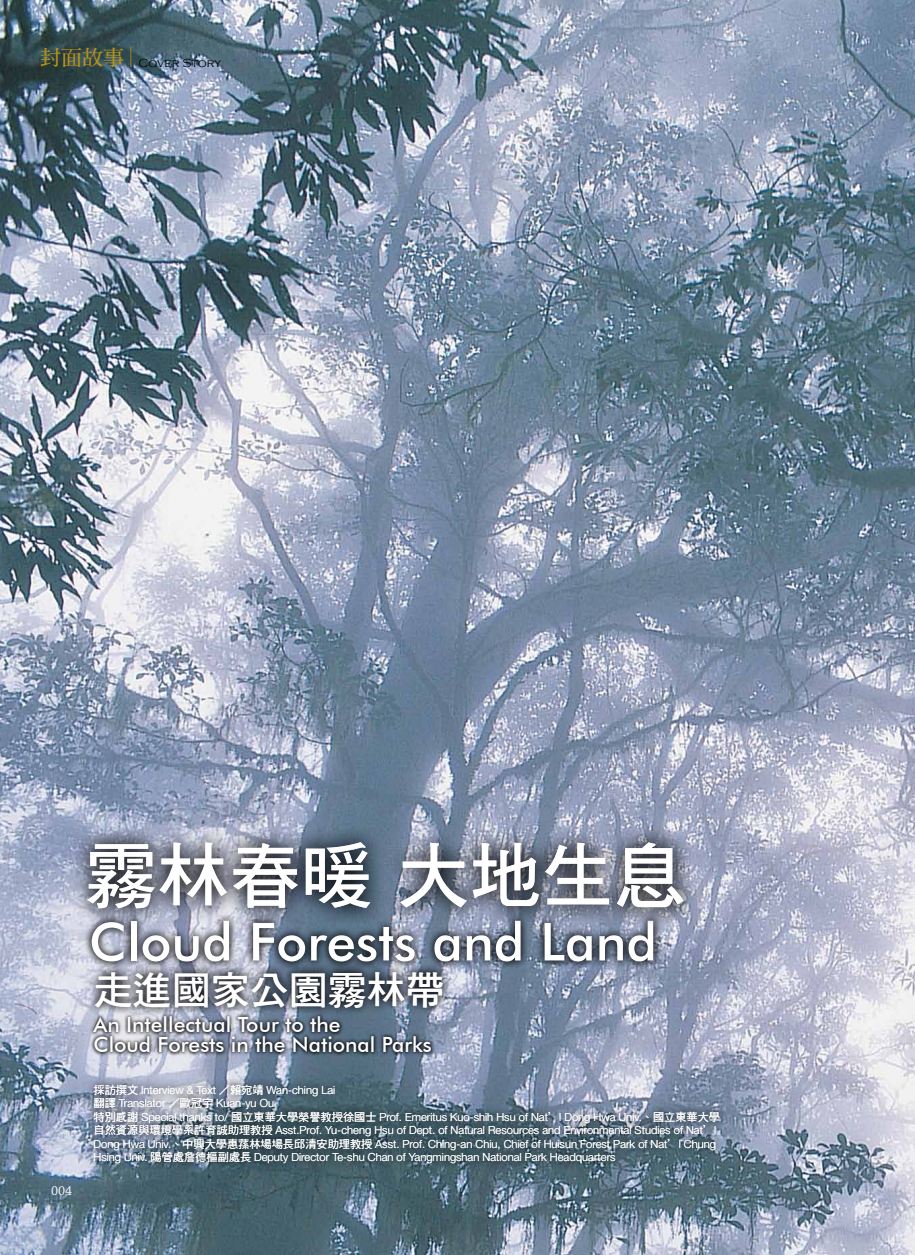
<style>
.page{position:relative;width:915px;height:1255px;background:#fff}
.page>*{position:absolute;margin:0;border:0;box-sizing:border-box;transform-origin:0 0}
.t1{font:72px "DF Hei Std W7";color:#fff}
.t2{font:500 52.5px "Futura BT";color:#fff}
.t3{font:39px "DF Hei Std W7";color:#fff}
.t4{font:500 21px/19.5px "Futura BT";color:#fff}
.t5{font:21px "DF Ming Std W7";color:#bc9216}
.t6{font:13.5px "Chaparral Pro";color:#fff}
.t7{font:300 12px "Copperplate Gothic";color:#000}
.t8{font:300 11.1px/13.5px "Helvetica Neue LT Std";color:#fff}
.s1{font-family:"DF Ming Std W3";font-size:31.5px}
.s2{font-family:"DF Hei Std W5";font-weight:400}
</style>
<div class="page">
<img style="left:0;top:0;width:914px;height:1254px">
<svg style="left:89px;top:1014px;width:346px;height:42px"></svg>
<div style="left:90px;top:1012px;width:344px;height:43px;background:#000;opacity:.75"></div>
<div style="left:83px;top:913px;width:577px;height:55px;background:#000;opacity:.75"></div>
<svg style="left:85px;top:1074px;width:642px;height:96px;background:#5f7180"></svg>
<div style="left:67px;top:822px;width:629px;height:102px;background:#000;opacity:.75"></div>
<div style="left:86px;top:961px;width:363px;height:53px;background:#000;opacity:.75"></div>
<h3 class="t5" style="left:40px;top:46px;width:94px">封面故事 <span class="s1">|</span></h3>
<p class="t7" style="left:138px;top:56px;width:84px">Cover Story</p>
<h1 class="t1" style="left:85px;top:836px;width:601px">霧林春暖 大地生息</h1>
<h2 class="t2" style="left:89px;top:909px;width:569px">Cloud Forests and Land</h2>
<h3 class="t3" style="left:94px;top:968px;width:353px">走進國家公園霧林帶</h3>
<h3 class="t4" style="left:94px;top:1014px;width:339px">An Intellectual Tour to the<br>Cloud Forests in the National Parks</h3>
<p class="t6" style="left:51px;top:1183px;width:23px">004</p>
<p class="t8" style="left:94px;top:1082px;width:627px"><span class="s2">採訪撰文</span> Interview &amp; Text <span class="s2">／賴宛靖</span> Wan-ching Lai<br><span class="s2">翻譯</span> Translator <span class="s2">／歐冠宇</span> Kuan-yu Ou<br><span class="s2">特別感謝</span> Special thanks to/ <span class="s2">國立東華大學榮譽教授徐國士</span> Prof. Emeritus Kuo-shih Hsu of Nat<span class="s2">’</span>l Dong Hwa Univ.<span class="s2">、國立東華大學自然資源與環境學系許育誠助理教授</span> Asst.Prof. Yu-cheng Hsu of Dept. of Natural Resources and Environmental Studies of Nat<span class="s2">’</span>l Dong Hwa Univ.<span class="s2">、中興大學惠蓀林場場長邱清安助理教授</span> Asst. Prof. Ching-an Chiu, Chief of Huisun Forest Park of Nat<span class="s2">’</span>l Chung Hsing Univ. <span class="s2">陽管處詹德樞副處長</span> Deputy Director Te-shu Chan of Yangmingshan National Park Headquarters</p>
</div>
